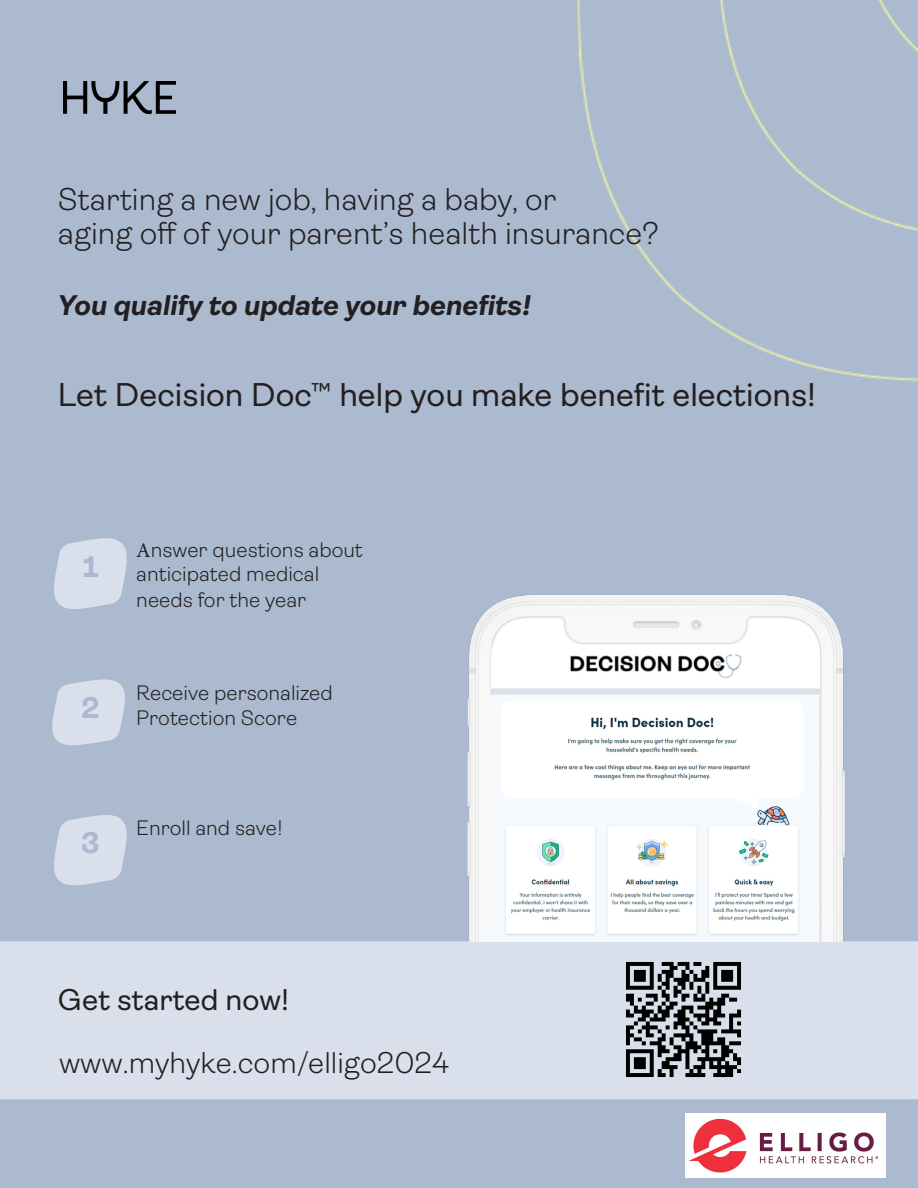
<style>
.page{position:relative;width:918px;height:1188px;background:#acbacf}
.page>*{position:absolute;margin:0;border:0;box-sizing:border-box;transform-origin:0 0}
.t1{font:33px "Ambit";color:#231f20}
.t2{font:300 31.5px "Ambit";color:#231f20}
.t3{font:300 30px "Ambit";color:#231f20}
.t4{font:30px "Ambit";color:#231f20}
.t5{font:700 30px "Ambit";color:#acbacf}
.t6{font:italic 700 28.5px "Ambit";color:#231f20}
.t7{font:300 21px/24px "Ambit";color:#231f20}
.s1{font-family:"Minion Pro";font-weight:400}
</style>
<div class="page">
<img style="left:577px;top:0;width:341px;height:381px">
<svg style="left:54px;top:538px;width:73px;height:71px"></svg>
<svg style="left:54px;top:815px;width:73px;height:71px"></svg>
<svg style="left:52px;top:679px;width:73px;height:67px"></svg>
<div style="left:0;top:941px;width:918px;height:158px;background:#d9e0eb"></div>
<img style="left:64px;top:81px;width:112px;height:33px">
<img style="left:467px;top:596px;width:377px;height:345px">
<img style="left:622px;top:959px;width:122px;height:122px">
<img style="left:685px;top:1113px;width:200px;height:65px">
<p class="t2" style="left:58px;top:181px;width:500px">Starting a new job, having a baby, or</p>
<p class="t2" style="left:58px;top:216px;width:603px">aging off of your parent’s health insurance?</p>
<p class="t6" style="left:58px;top:290px;width:475px">You qualify to update your benefits!</p>
<p class="t1" style="left:58px;top:376px;width:759px">Let Decision Doc™ help you make benefit elections!</p>
<p class="t5" style="left:81px;top:550px;width:21px">1</p>
<p class="t5" style="left:81px;top:691px;width:21px">2</p>
<p class="t5" style="left:81px;top:826px;width:21px">3</p>
<p class="t7" style="left:136px;top:538px;width:228px"><span class="s1">A</span>nswer questions about anticipated medical</p>
<p class="t7" style="left:136px;top:588px;width:172px">needs for the year</p>
<p class="t7" style="left:136px;top:680px;width:198px;line-height:25.2px">Receive personalized<br>Protection Score</p>
<p class="t7" style="left:136px;top:816px;width:148px">Enroll and save!</p>
<p class="t4" style="left:58px;top:983px;width:232px">Get started now!</p>
<p class="t3" style="left:59px;top:1046px;width:392px">www.myhyke.com/elligo2024</p>
</div>
